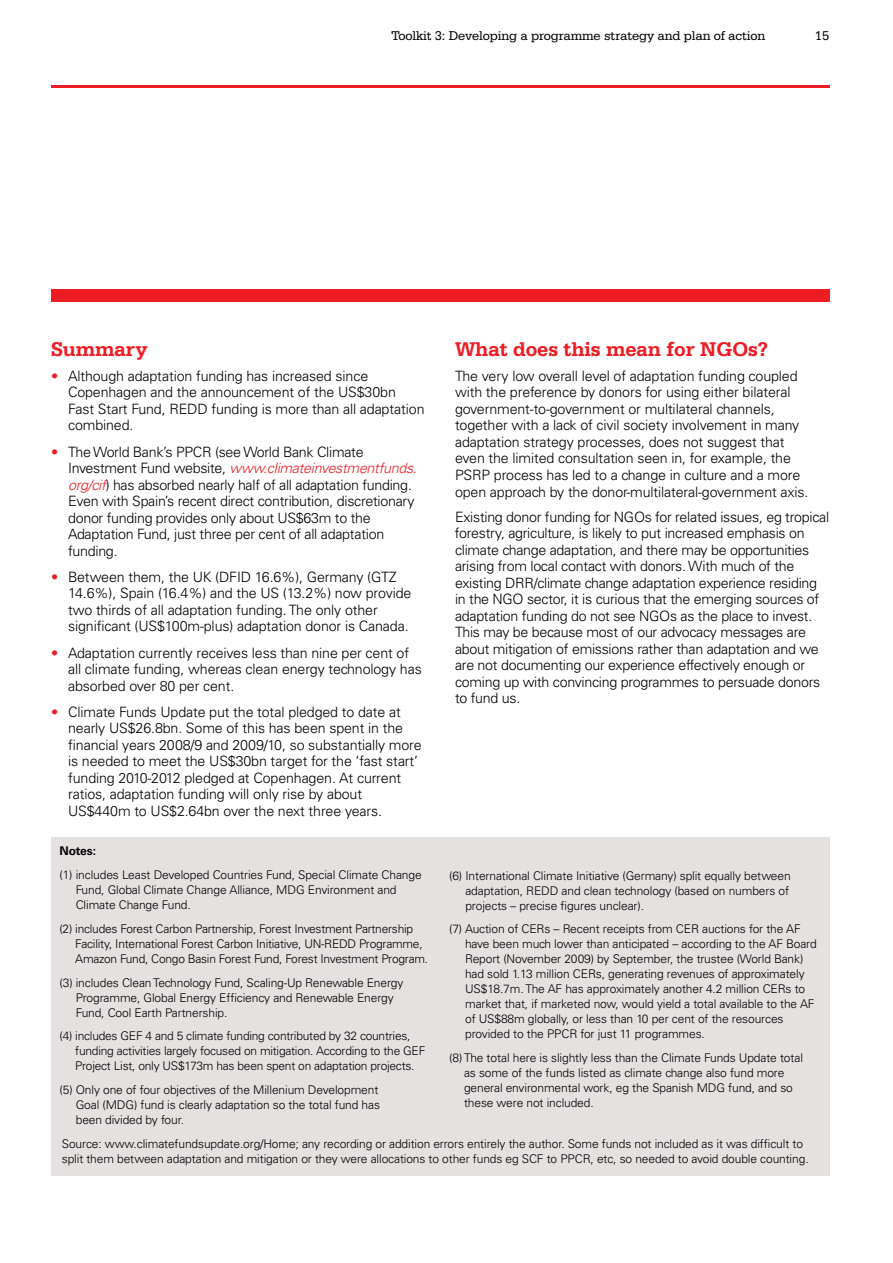
<style>
.page{position:relative;width:893px;height:1263px;background:#fff}
.page>*{position:absolute;margin:0;border:0;box-sizing:border-box;transform-origin:0 0}
.t1{font:700 21px "Serifa BT";letter-spacing:-.005em;color:#ed1d24}
.t2{font:300 14.25px/16.5px "Univers CA";letter-spacing:-.01em;color:#000}
.t3{font:13.5px "Serifa BT";letter-spacing:-.01em;color:#000}
.t4{font:300 12px/15px "Univers CA";letter-spacing:-.01em;color:#000}
.t5{font:700 12px "Univers CA";letter-spacing:-.01em;color:#000}
.s1{color:#ed1d24}
.s2{font-style:italic;color:#ed1d24}
</style>
<div class="page">
<div style="left:51px;top:289px;width:778px;height:13px;background:#ed1d24"></div>
<hr style="left:51px;top:85px;width:778px;height:2px;background:#ed1d24">
<div style="left:51px;top:838px;width:778px;height:338px;background:#e4e1e0"></div>
<p class="t3" style="left:392px;top:28px;width:375px">Toolkit 3: Developing a programme strategy and plan of action</p>
<p class="t3" style="left:815px;top:28px;width:16px">15</p>
<h1 class="t1" style="left:51px;top:336px;width:98px">Summary</h1>
<p class="t2" style="left:68px;top:368px;width:358px;text-indent:-17px"><span class="s1">•</span> Although adaptation funding has increased since Copenhagen and the announcement of the US$30bn Fast Start Fund, REDD funding is more than all adaptation combined.</p>
<p class="t2" style="left:68px;top:443px;width:350px;text-indent:-17px"><span class="s1">•</span> The World Bank’s PPCR (see World Bank Climate Investment Fund website, <span class="s2">www.climateinvestmentfunds. org/cif</span>) has absorbed nearly half of all adaptation funding.<br>Even with Spain’s recent direct contribution, discretionary donor funding provides only about US$63m to the Adaptation Fund, just three per cent of all adaptation funding.</p>
<p class="t2" style="left:68px;top:569px;width:345px;text-indent:-17px"><span class="s1">•</span> Between them, the UK (DFID 16.6%), Germany (GTZ 14.6%), Spain (16.4%) and the US (13.2%) now provide two thirds of all adaptation funding.The only other significant (US$100m-plus) adaptation donor is Canada.</p>
<p class="t2" style="left:68px;top:644px;width:355px;text-indent:-17px"><span class="s1">•</span> Adaptation currently receives less than nine per cent of all climate funding, whereas clean energy technology has absorbed over 80 per cent.</p>
<p class="t2" style="left:68px;top:703px;width:355px;text-indent:-17px"><span class="s1">•</span> Climate Funds Update put the total pledged to date at nearly US$26.8bn. Some of this has been spent in the financial years 2008/9 and 2009/10, so substantially more is needed to meet the US$30bn target for the ‘fast start’ funding 2010-2012 pledged at Copenhagen. At current ratios, adaptation funding will only rise by about US$440m to US$2.64bn over the next three years.</p>
<h1 class="t1" style="left:455px;top:336px;width:315px">What does this mean for NGOs?</h1>
<p class="t2" style="left:455px;top:368px;width:355px">The very low overall level of adaptation funding coupled with the preference by donors for using either bilateral government-to-government or multilateral channels, together with a lack of civil society involvement in many adaptation strategy processes, does not suggest that even the limited consultation seen in, for example, the PSRP process has led to a change in culture and a more open approach by the donor-multilateral-government axis.</p>
<p class="t2" style="left:455px;top:508px;width:376px">Existing donor funding for NGOs for related issues, eg tropical forestry, agriculture, is likely to put increased emphasis on climate change adaptation, and there may be opportunities arising from local contact with donors. With much of the existing DRR/climate change adaptation experience residing in the NGO sector, it is curious that the emerging sources of adaptation funding do not see NGOs as the place to invest.<br>This may be because most of our advocacy messages are about mitigation of emissions rather than adaptation and we are not documenting our experience effectively enough or coming up with convincing programmes to persuade donors to fund us.</p>
<p class="t5" style="left:60px;top:844px;width:38px">Notes:</p>
<p class="t4" style="left:76px;top:867px;width:347px;text-indent:-16px">(1) includes Least Developed Countries Fund, Special Climate Change<br>Fund, Global Climate Change Alliance, MDG Environment and<br>Climate Change Fund.</p>
<p class="t4" style="left:75px;top:921px;width:354px;text-indent:-16px">(2) includes Forest Carbon Partnership, Forest Investment Partnership<br>Facility, International Forest Carbon Initiative, UN-REDD Programme,<br>Amazon Fund, Congo Basin Forest Fund, Forest Investment Program.</p>
<p class="t4" style="left:76px;top:975px;width:329px;text-indent:-16px">(3) includes CleanTechnology Fund, Scaling-Up Renewable Energy<br>Programme, Global Energy Efficiency and Renewable Energy<br>Fund, Cool Earth Partnership.</p>
<p class="t4" style="left:75px;top:1028px;width:352px;text-indent:-16px">(4) includes GEF 4 and 5 climate funding contributed by 32 countries, funding activities largely focused on mitigation. According to the GEF<br>Project List, only US$173m has been spent on adaptation projects.</p>
<p class="t4" style="left:76px;top:1082px;width:306px;text-indent:-16px">(5) Only one of four objectives of the Millenium Development<br>Goal (MDG) fund is clearly adaptation so the total fund has been divided by four.</p>
<p class="t4" style="left:465px;top:868px;width:327px;text-indent:-16px">(6) International Climate Initiative (Germany) split equally between adaptation, REDD and clean technology (based on numbers of projects – precise figures unclear).</p>
<p class="t4" style="left:465px;top:921px;width:353px;text-indent:-16px">(7) Auction of CERs – Recent receipts from CER auctions for the AF have been much lower than anticipated – according to the AF Board Report (November 2009) by September, the trustee (World Bank) had sold 1.13 million CERs, generating revenues of approximately US$18.7m.The AF has approximately another 4.2 million CERs to market that, if marketed now, would yield a total available to the AF of US$88m globally, or less than 10 per cent of the resources provided to the PPCR for just 11 programmes.</p>
<p class="t4" style="left:464px;top:1050px;width:341px;text-indent:-15px">(8) The total here is slightly less than the Climate Funds Update total as some of the funds listed as climate change also fund more general environmental work, eg the Spanish MDG fund, and so these were not included.</p>
<p class="t4" style="left:62px;top:1136px;width:749px">Source: www.climatefundsupdate.org/Home; any recording or addition errors entirely the author. Some funds not included as it was difficult to split them between adaptation and mitigation or they were allocations to other funds eg SCF to PPCR, etc, so needed to avoid double counting.</p>
</div>
